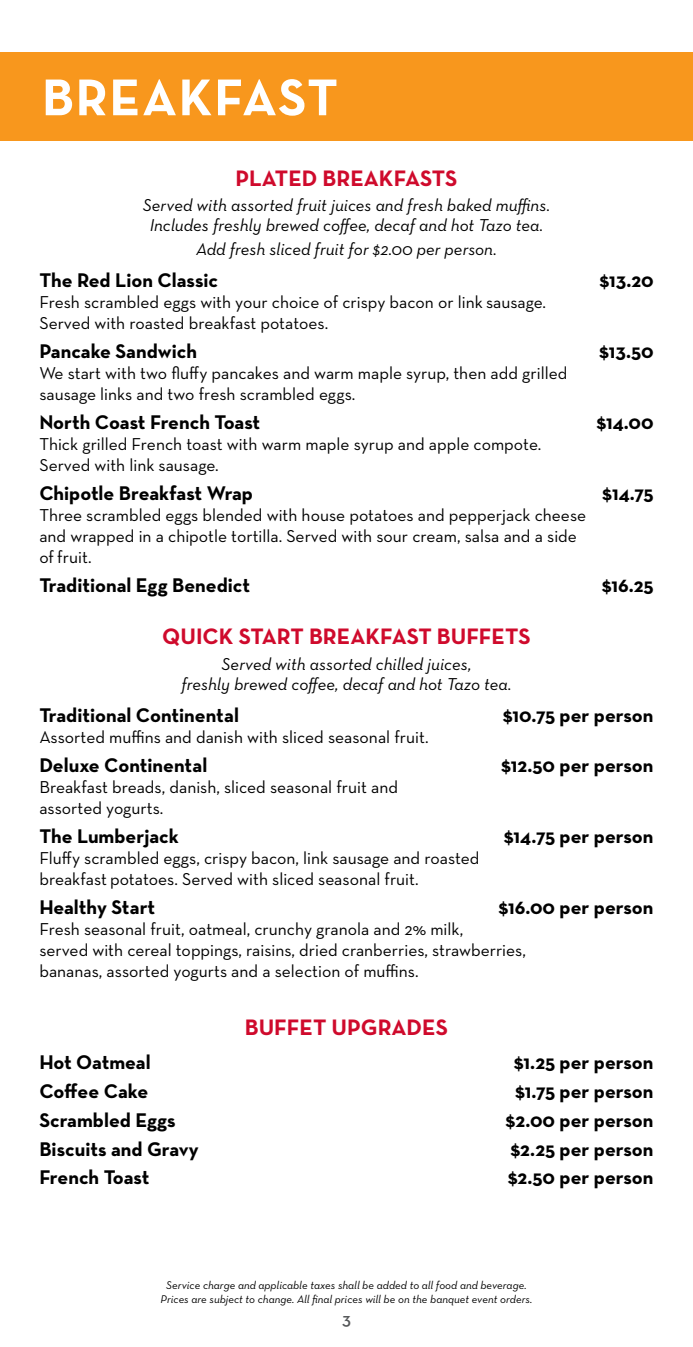
<style>
.page{position:relative;width:693px;height:1347px;background:#fff}
.page>*{position:absolute;margin:0;border:0;box-sizing:border-box;transform-origin:0 0}
.t1{font:700 52.5px "Neutraface Text";color:#fff}
.t2{font:700 22.75px "Neutraface Text";color:#cf0a2c}
.t3{font:700 20.12px "Neutraface Text";color:#000}
.t4{font:17.5px/21px "Neutraface Text";color:#000}
.t5{font:italic 17.5px/20.1px "Neutraface Text";color:#000;text-align:center}
.t6{font:600 17.5px "Neutraface Text";color:#555759}
.t7{font:italic 11.38px/14px "Neutraface Text";color:#000;text-align:center}
</style>
<div class="page">
<div style="left:0;top:52px;width:693px;height:89px;background:#f8971d"></div>
<h1 class="t1" style="left:42px;top:64px;width:34px">BREAKFAST</h1>
<h2 class="t2" style="left:236px;top:163px;width:28px">PLATE</h2>
<h2 class="t2" style="left:302px;top:163px;width:157px">D Breakfasts</h2>
<p class="t5" style="left:143px;top:195px;width:409px">Served with assorted fruit juices and fresh baked muffins.<br>Includes freshly brewed coffee, decaf and hot Tazo tea.</p>
<p class="t5" style="left:196px;top:239px;width:302px">Add fresh sliced fruit for $2.00 per person.</p>
<p class="t3" style="left:39px;top:267px;width:180px">The Red Lion Classic</p>
<p class="t3" style="left:599px;top:267px;width:56px">$13.20</p>
<p class="t4" style="left:39px;top:292px;width:508px">Fresh scrambled eggs with your choice of crispy bacon or link sausage.<br>Served with roasted breakfast potatoes.</p>
<p class="t3" style="left:39px;top:338px;width:159px">Pancake Sandwich</p>
<p class="t3" style="left:599px;top:338px;width:56px">$13.50</p>
<p class="t4" style="left:39px;top:362px;width:529px">We start with two fluffy pancakes and warm maple syrup, then add grilled sausage links and two fresh scrambled eggs.</p>
<p class="t3" style="left:39px;top:409px;width:222px">North Coast French Toast</p>
<p class="t3" style="left:596px;top:409px;width:59px">$14.00</p>
<p class="t4" style="left:39px;top:433px;width:504px">Thick grilled French toast with warm maple syrup and apple compote.<br>Served with link sausage.</p>
<p class="t3" style="left:39px;top:480px;width:215px">Chipotle Breakfast Wrap</p>
<p class="t3" style="left:602px;top:480px;width:53px">$14.75</p>
<p class="t4" style="left:39px;top:504px;width:548px">Three scrambled eggs blended with house potatoes and pepperjack cheese and wrapped in a chipotle tortilla. Served with sour cream, salsa and a side of fruit.</p>
<p class="t3" style="left:39px;top:572px;width:212px">Traditional Egg Benedict</p>
<p class="t3" style="left:602px;top:572px;width:53px">$16.25</p>
<h2 class="t2" style="left:162px;top:622px;width:370px">Quick Start Breakfast Buffets</h2>
<p class="t5" style="left:181px;top:653px;width:332px">Served with assorted chilled juices,<br>freshly brewed coffee, decaf and hot Tazo tea.</p>
<p class="t3" style="left:39px;top:702px;width:201px">Traditional Continental</p>
<p class="t3" style="left:503px;top:702px;width:152px">$10.75 per person</p>
<p class="t4" style="left:39px;top:726px;width:391px">Assorted muffins and danish with sliced seasonal fruit.</p>
<p class="t3" style="left:39px;top:752px;width:169px">Deluxe Continental</p>
<p class="t3" style="left:501px;top:752px;width:154px">$12.50 per person</p>
<p class="t4" style="left:39px;top:776px;width:360px">Breakfast breads, danish, sliced seasonal fruit and assorted yogurts.</p>
<p class="t3" style="left:39px;top:823px;width:141px">The Lumberjack</p>
<p class="t3" style="left:504px;top:823px;width:151px">$14.75 per person</p>
<p class="t4" style="left:39px;top:847px;width:442px">Fluffy scrambled eggs, crispy bacon, link sausage and roasted breakfast potatoes. Served with sliced seasonal fruit.</p>
<p class="t3" style="left:39px;top:894px;width:117px">Healthy Start</p>
<p class="t3" style="left:498px;top:894px;width:157px">$16.00 per person</p>
<p class="t4" style="left:39px;top:918px;width:488px">Fresh seasonal fruit, oatmeal, crunchy granola and 2% milk,<br>served with cereal toppings, raisins, dried cranberries, strawberries, bananas, assorted yogurts and a selection of muffins.</p>
<h2 class="t2" style="left:245px;top:1012px;width:205px">buffet upgrades</h2>
<p class="t3" style="left:39px;top:1049px;width:113px">Hot Oatmeal</p>
<p class="t3" style="left:514px;top:1049px;width:141px">$1.25 per person</p>
<p class="t3" style="left:39px;top:1078px;width:110px">Coffee Cake</p>
<p class="t3" style="left:515px;top:1078px;width:140px">$1.75 per person</p>
<p class="t3" style="left:39px;top:1107px;width:138px">Scrambled Eggs</p>
<p class="t3" style="left:506px;top:1107px;width:150px">$2.00 per person</p>
<p class="t3" style="left:39px;top:1135px;width:161px">Biscuits and Gravy</p>
<p class="t3" style="left:510px;top:1135px;width:145px">$2.25 per person</p>
<p class="t3" style="left:39px;top:1164px;width:112px">French Toast</p>
<p class="t3" style="left:508px;top:1164px;width:147px">$2.50 per person</p>
<p class="t7" style="left:161px;top:1278px;width:373px">Service charge and applicable taxes shall be added to all food and beverage.<br>Prices are subject to change. All final prices will be on the banquet event orders.</p>
<p class="t6" style="left:342px;top:1307px;width:10px">3</p>
</div>
